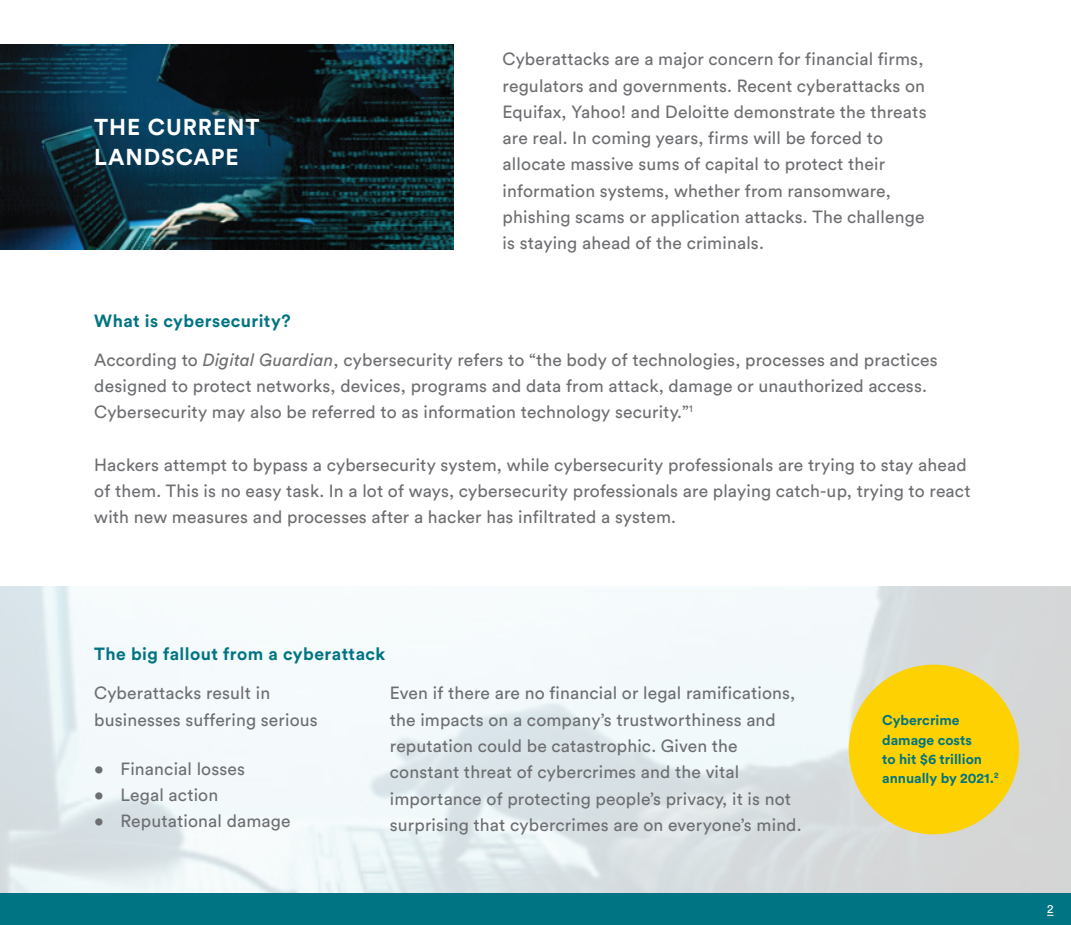
<style>
.page{position:relative;width:1071px;height:925px;background:#fff}
.page>*{position:absolute;margin:0;border:0;box-sizing:border-box;transform-origin:0 0}
.t1{font:700 22.75px/29.8px "Circular Std";letter-spacing:.04em;color:#fff}
.t2{font:17.5px/26.2px "Circular Std";letter-spacing:.01em;color:#6d6e71}
.t3{font:700 17.5px "Circular Std";letter-spacing:.025em;color:#007482}
.t4{font:700 14px/19.2px "Circular Std";color:#007482}
.t5{font:12.25px "Circular Std";color:#fff}
.s1{font-style:italic}
</style>
<div class="page">
<img style="left:0;top:44px;width:453px;height:205px">
<img style="left:0;top:586px;width:1071px;height:307px">
<div style="left:849px;top:664px;width:170px;height:169px;background:#fed103;border-radius:50%"></div>
<div style="left:0;top:893px;width:1071px;height:31px;background:#007482"></div>
<h1 class="t1" style="left:94px;top:111px;width:167px">THE CURRENT<br>LANDSCAPE</h1>
<p class="t3" style="left:94px;top:309px;width:198px">What is cybersecurity?</p>
<p class="t2" style="left:503px;top:46px;width:425px">Cyberattacks are a major concern for financial firms, regulators and governments. Recent cyberattacks on Equifax, Yahoo! and Deloitte demonstrate the threats are real. In coming years, firms will be forced to allocate massive sums of capital to protect their information systems, whether from ransomware, phishing scams or application attacks. The challenge is staying ahead of the criminals.</p>
<p class="t2" style="left:94px;top:346px;width:845px">According to <span class="s1">Digital Guardian</span>, cybersecurity refers to “the body of technologies, processes and practices designed to protect networks, devices, programs and data from attack, damage or unauthorized access.<br>Cybersecurity may also be referred to as information technology security.”<sup>1</sup></p>
<p class="t2" style="left:94px;top:451px;width:878px">Hackers attempt to bypass a cybersecurity system, while cybersecurity professionals are trying to stay ahead of them. This is no easy task. In a lot of ways, cybersecurity professionals are playing catch-up, trying to react with new measures and processes after a hacker has infiltrated a system.</p>
<p class="t3" style="left:94px;top:642px;width:293px">The big fallout from a cyberattack</p>
<p class="t2" style="left:94px;top:679px;width:225px">Cyberattacks result in businesses suffering serious</p>
<p class="t2" style="left:94px;top:754px;width:152px">• Financial losses</p>
<p class="t2" style="left:94px;top:781px;width:125px">• Legal action</p>
<p class="t2" style="left:94px;top:807px;width:198px">• Reputational damage</p>
<p class="t2" style="left:390px;top:679px;width:413px">Even if there are no financial or legal ramifications, the impacts on a company’s trustworthiness and reputation could be catastrophic. Given the constant threat of cybercrimes and the vital importance of protecting people’s privacy, it is not surprising that cybercrimes are on everyone’s mind.</p>
<p class="t4" style="left:882px;top:710px;width:118px">Cybercrime damage costs<br>to hit $6 trillion annually by 2021.<sup>2</sup></p>
<p class="t5" style="left:1047px;top:900px;width:8px">2</p>
</div>
